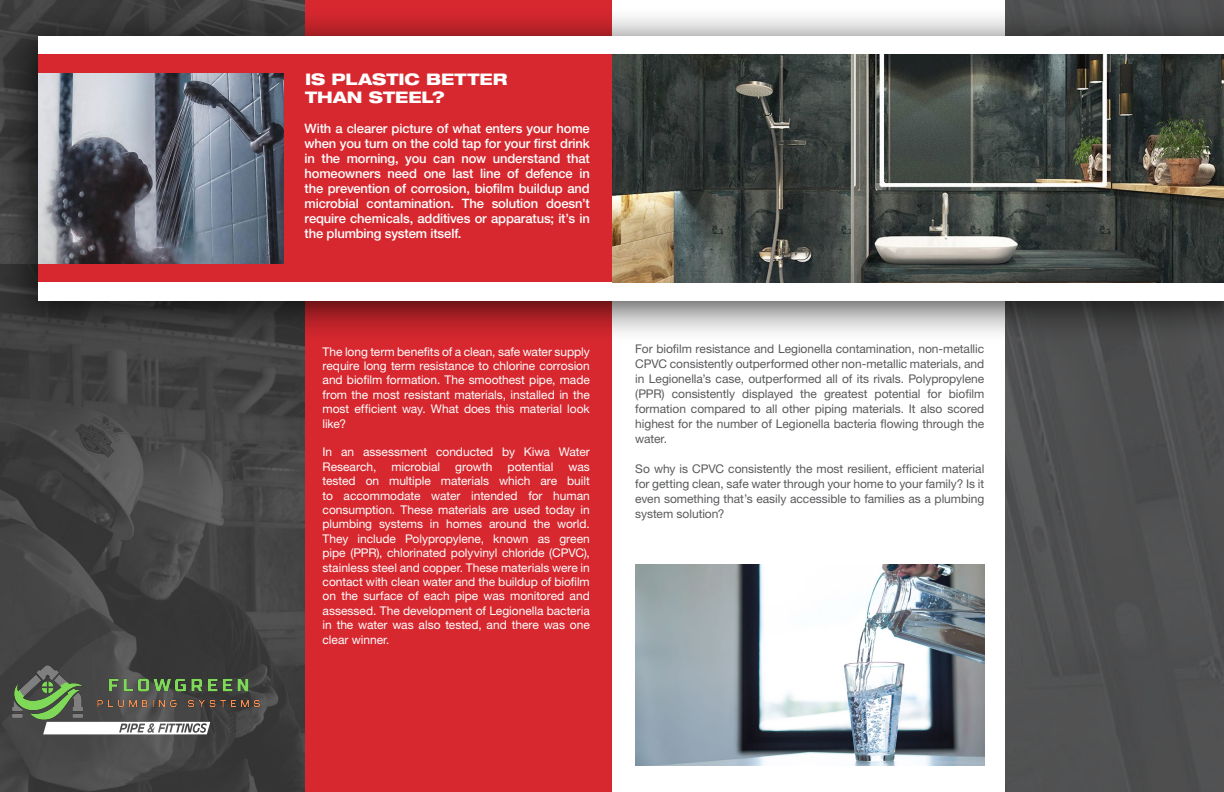
<style>
.page{position:relative;width:1224px;height:792px;background:#fff}
.page>*{position:absolute;margin:0;border:0;box-sizing:border-box;transform-origin:0 0}
.t1{font:800 expanded 16px/18px "Helvetica Neue LT Pro";letter-spacing:.005em;color:#fff}
.t2{font:500 13px/15px "Helvetica Neue LT Pro";letter-spacing:-.01em;color:#fff;text-align:justify}
.t3{font:12px/14.4px "Helvetica Neue LT Pro";letter-spacing:-.005em;color:#fff;text-align:justify}
.t4{font:12px/15px "Helvetica Neue LT Pro";letter-spacing:-.005em;color:#58595b;text-align:justify}
</style>
<div class="page">
<div style="left:1005px;top:0;width:219px;height:792px;background:#4f5051"></div>
<div style="left:0;top:0;width:612px;height:792px;background:#d7282f"></div>
<img style="left:0;top:344px;width:305px;height:448px">
<img style="left:0;top:0;width:305px;height:6px">
<div style="left:0;top:6px;width:1224px;height:338px;background:#000;opacity:.75"></div>
<div style="left:39px;top:36px;width:1185px;height:265px;background:#fff"></div>
<div style="left:39px;top:55px;width:573px;height:227px;background:#d7282f"></div>
<img style="left:39px;top:73px;width:245px;height:190px">
<img style="left:612px;top:55px;width:612px;height:227px">
<svg style="left:43px;top:722px;width:167px;height:12px;background:#dadada"></svg>
<img style="left:635px;top:565px;width:350px;height:201px">
<img style="left:13px;top:665px;width:247px;height:54px">
<h1 class="t1" style="left:305px;top:70px;width:204px">IS PLASTIC BETTER<br>THAN STEEL?</h1>
<p class="t2" style="left:305px;top:120px;width:287px">With a clearer picture of what enters your home when you turn on the cold tap for your first drink in the morning, you can now understand that homeowners need one last line of defence in the prevention of corrosion, biofilm buildup and microbial contamination. The solution doesn’t require chemicals, additives or apparatus; it’s in the plumbing system itself.</p>
<p class="t3" style="left:323px;top:344px;width:269px">The long term benefits of a clean, safe water supply require long term resistance to chlorine corrosion and biofilm formation. The smoothest pipe, made from the most resistant materials, installed in the most efficient way. What does this material look like?</p>
<p class="t3" style="left:323px;top:445px;width:269px">In an assessment conducted by Kiwa Water<br>Research,</p>
<p class="t3" style="left:391px;top:459px;width:50px">microbial</p>
<p class="t3" style="left:455px;top:459px;width:39px">growth</p>
<p class="t3" style="left:508px;top:459px;width:47px">potential</p>
<p class="t3" style="left:323px;top:459px;width:269px;text-indent:246px">was tested on multiple materials which are built to accommodate water intended for human consumption. These materials are used today in plumbing systems in homes around the world.<br>They include Polypropylene, known as green pipe (PPR), chlorinated polyvinyl chloride (CPVC), stainless steel and copper. These materials were in contact with clean water and the buildup of biofilm on the surface of each pipe was monitored and assessed. The development of Legionella bacteria in the water was also tested, and there was one clear winner.</p>
<p class="t4" style="left:635px;top:341px;width:351px">For biofilm resistance and Legionella contamination, non-metallic CPVC consistently outperformed other non-metallic materials, and in Legionella’s case, outperformed all of its rivals. Polypropylene (PPR) consistently displayed the greatest potential for biofilm formation compared to all other piping materials. It also scored highest for the number of Legionella bacteria flowing through the water.</p>
<p class="t4" style="left:635px;top:461px;width:351px">So why is CPVC consistently the most resilient, efficient material for getting clean, safe water through your home to your family? Is it even something that’s easily accessible to families as a plumbing system solution?</p>
</div>
